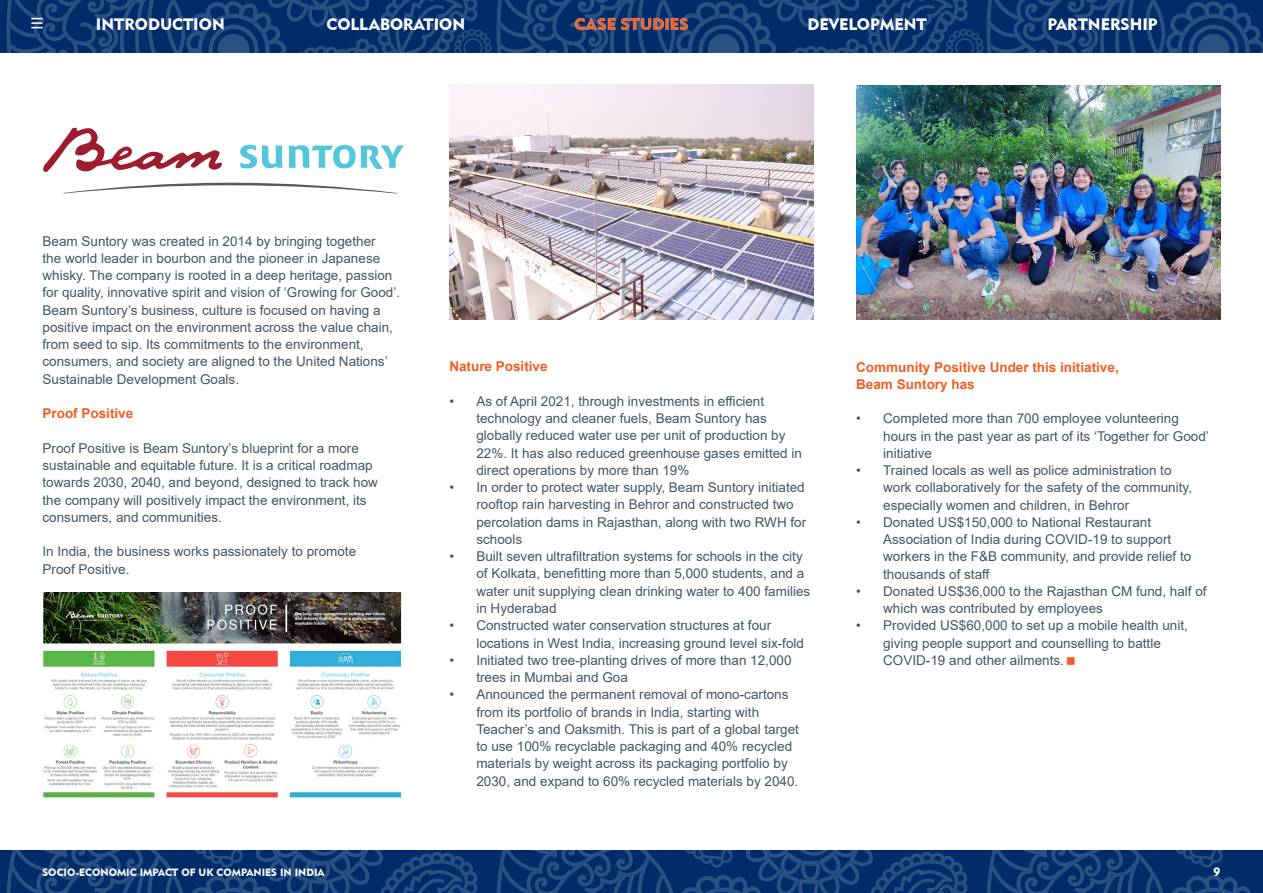
<style>
.page{position:relative;width:1263px;height:893px;background:#fff}
.page>*{position:absolute;margin:0;border:0;box-sizing:border-box;transform-origin:0 0}
.t1{font:16.5px "Geometric 415 BT Black A";color:#fff}
.t2{font:16.5px "Geometric 415 BT Black A";color:#f15d22}
.t3{font:13.5px/17.2px "Arial";color:#455560}
.t4{font:700 13.5px/17.2px "Arial";color:#f15d22}
.t5{font:12px "Geometric 415 BT Black A";color:#fff}
.t6{font:10.5px "Geometric 415 BT Black A";color:#fff}
</style>
<div class="page">
<div style="left:0;top:850px;width:1263px;height:43px;background:#002d6a"></div>
<svg style="left:987px;top:850px;width:264px;height:43px"></svg>
<svg style="left:497px;top:850px;width:471px;height:43px"></svg>
<svg style="left:7px;top:850px;width:471px;height:43px"></svg>
<svg style="left:2px;top:0;width:1261px;height:53px;background:#0f3972"></svg>
<img style="left:43px;top:592px;width:359px;height:206px">
<img style="left:856px;top:85px;width:364px;height:234px">
<img style="left:449px;top:85px;width:365px;height:234px">
<svg style="left:63px;top:183px;width:334px;height:11px"></svg>
<svg style="left:43px;top:127px;width:179px;height:45px"></svg>
<svg style="left:240px;top:145px;width:164px;height:24px"></svg>
<p class="t1" style="left:96px;top:14px;width:130px">INTRODUCTION</p>
<p class="t1" style="left:327px;top:14px;width:140px">COLLABORATION</p>
<p class="t1" style="left:807px;top:14px;width:121px">DEVELOPMENT</p>
<p class="t1" style="left:1047px;top:14px;width:112px">PARTNERSHIP</p>
<p class="t2" style="left:574px;top:14px;width:115px">CASE STUDIES</p>
<p class="t3" style="left:43px;top:232px;width:359px">Beam Suntory was created in 2014 by bringing together<br>the world leader in bourbon and the pioneer in Japanese whisky. The company is rooted in a deep heritage, passion for quality, innovative spirit and vision of ‘Growing for Good’.<br>Beam Suntory’s business, culture is focused on having a positive impact on the environment across the value chain, from seed to sip. Its commitments to the environment, consumers, and society are aligned to the United Nations’ Sustainable Development Goals.</p>
<p class="t4" style="left:43px;top:405px;width:92px">Proof Positive</p>
<p class="t3" style="left:43px;top:439px;width:337px">Proof Positive is Beam Suntory’s blueprint for a more sustainable and equitable future. It is a critical roadmap towards 2030, 2040, and beyond, designed to track how the company will positively impact the environment, its consumers, and communities.</p>
<p class="t3" style="left:43px;top:543px;width:315px">In India, the business works passionately to promote<br>Proof Positive.</p>
<p class="t4" style="left:449px;top:358px;width:100px">Nature Positive</p>
<p class="t3" style="left:476px;top:392px;width:327px;text-indent:-27px">• As of April 2021, through investments in efficient technology and cleaner fuels, Beam Suntory has globally reduced water use per unit of production by 22%. It has also reduced greenhouse gases emitted in direct operations by more than 19%</p>
<p class="t3" style="left:476px;top:479px;width:331px;text-indent:-27px">• In order to protect water supply, Beam Suntory initiated rooftop rain harvesting in Behror and constructed two percolation dams in Rajasthan, along with two RWH for schools</p>
<p class="t3" style="left:476px;top:548px;width:335px;text-indent:-27px">• Built seven ultrafiltration systems for schools in the city of Kolkata, benefitting more than 5,000 students, and a water unit supplying clean drinking water to 400 families in Hyderabad</p>
<p class="t3" style="left:476px;top:617px;width:329px;text-indent:-27px">• Constructed water conservation structures at four locations in West India, increasing ground level six-fold</p>
<p class="t3" style="left:476px;top:651px;width:317px;text-indent:-27px">• Initiated two tree-planting drives of more than 12,000 trees in Mumbai and Goa</p>
<p class="t3" style="left:476px;top:686px;width:324px;text-indent:-27px">• Announced the permanent removal of mono-cartons from its portfolio of brands in India, starting with Teacher’s and Oaksmith. This is part of a global target to use 100% recyclable packaging and 40% recycled materials by weight across its packaging portfolio by 2030, and expand to 60% recycled materials by 2040.</p>
<p class="t4" style="left:856px;top:358px;width:264px">Community Positive Under this initiative,<br>Beam Suntory has</p>
<p class="t3" style="left:883px;top:410px;width:327px;text-indent:-27px">• Completed more than 700 employee volunteering hours in the past year as part of its ‘Together for Good’ initiative</p>
<p class="t3" style="left:883px;top:462px;width:310px;text-indent:-27px">• Trained locals as well as police administration to work collaboratively for the safety of the community, especially women and children, in Behror</p>
<p class="t3" style="left:883px;top:513px;width:310px;text-indent:-27px">• Donated US$150,000 to National Restaurant Association of India during COVID-19 to support workers in the F&amp;B community, and provide relief to thousands of staff</p>
<p class="t3" style="left:883px;top:582px;width:325px;text-indent:-27px">• Donated US$36,000 to the Rajasthan CM fund, half of which was contributed by employees</p>
<p class="t3" style="left:883px;top:617px;width:306px;text-indent:-27px">• Provided US$60,000 to set up a mobile health unit, giving people support and counselling to battle<br>COVID-19 and other ailments.</p>
<p class="t6" style="left:43px;top:866px;width:284px">SOCIO-ECONOMIC IMPACT OF UK COMPANIES IN INDIA</p>
<p class="t5" style="left:1213px;top:864px;width:8px">9</p>
</div>
